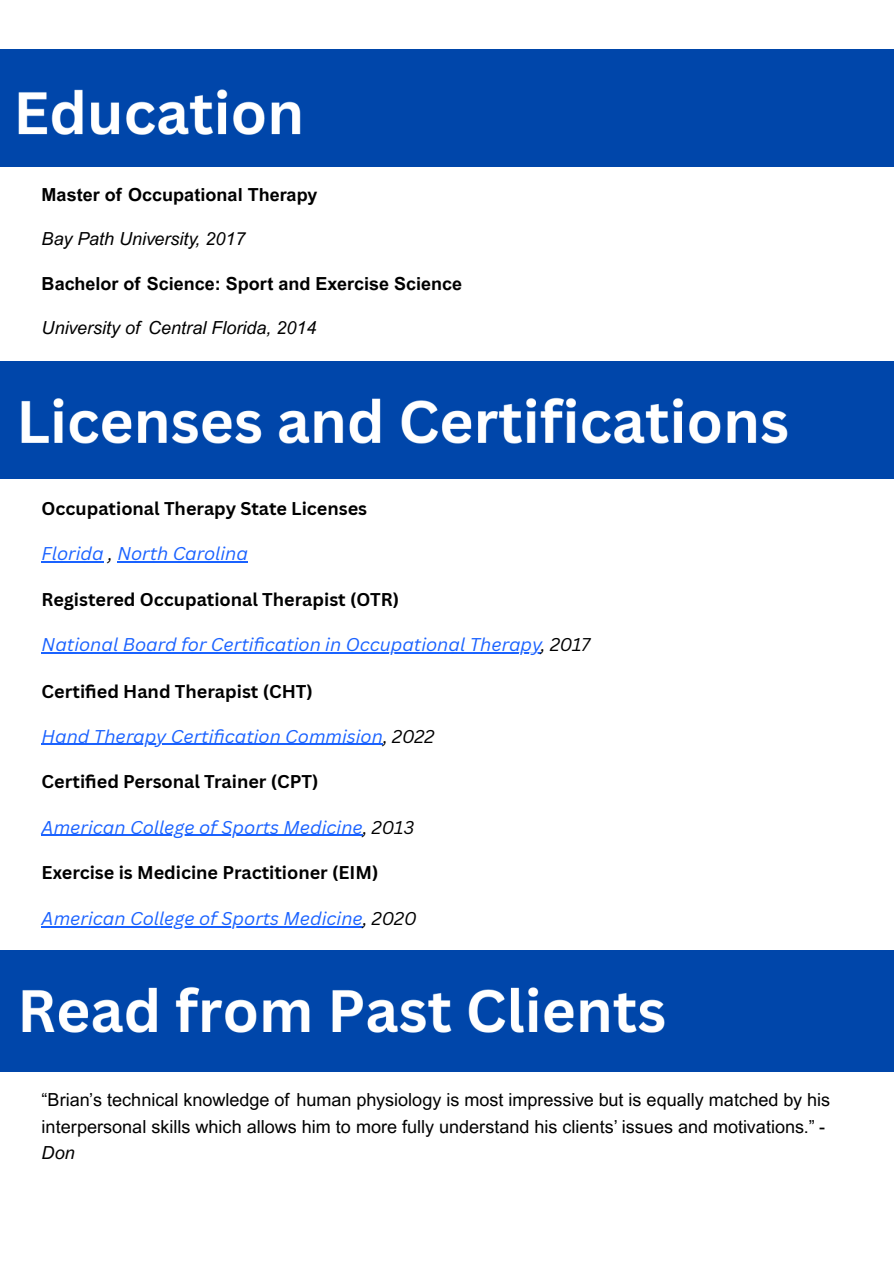
<style>
.page{position:relative;width:894px;height:1263px;background:#fff}
.page>*{position:absolute;margin:0;border:0;box-sizing:border-box;transform-origin:0 0}
.t1{font:italic 18px "Canva Sans";color:#1a62ff}
.t2{font:18px/26.4px "Arial MT Pro";color:#000}
.t3{font:700 18px "Canva Sans";color:#000}
.t4{font:700 18px "Arial MT Pro";color:#000}
.t5{font:italic 18px "Arial MT Pro";color:#000}
.s1{color:#000}
.s2{font-style:italic}
</style>
<div class="page">
<hr style="left:42px;top:561px;width:62px;height:2px;background:#1a62ff">
<hr style="left:117px;top:561px;width:131px;height:2px;background:#1a62ff">
<hr style="left:42px;top:653px;width:498px;height:1px;background:#1a62ff">
<hr style="left:42px;top:744px;width:341px;height:1px;background:#1a62ff">
<hr style="left:42px;top:835px;width:320px;height:1px;background:#1a62ff">
<hr style="left:42px;top:926px;width:320px;height:1px;background:#1a62ff">
<div style="left:0;top:50px;width:893px;height:116px;background:#0046aa"></div>
<img style="left:0;top:361px;width:893px;height:117px">
<img style="left:0;top:951px;width:893px;height:120px">
<p class="t4" style="left:42px;top:188px;width:277px">Master of Occupational Therapy</p>
<p class="t5" style="left:42px;top:232px;width:205px">Bay Path University, 2017</p>
<p class="t4" style="left:42px;top:277px;width:422px">Bachelor of Science: Sport and Exercise Science</p>
<p class="t5" style="left:42px;top:321px;width:276px">University of Central Florida, 2014</p>
<h1 class="t3" style="left:42px;top:496px;width:327px">Occupational Therapy State Licenses</h1>
<p class="t1" style="left:42px;top:541px;width:208px">Florida <span class="s1">,</span> North Carolina</p>
<h1 class="t3" style="left:42px;top:587px;width:359px">Registered Occupational Therapist (OTR)</h1>
<p class="t1" style="left:42px;top:632px;width:550px">National Board for Certification in Occupational Therapy<span class="s1">, 2017</span></p>
<h1 class="t3" style="left:42px;top:678px;width:273px">Certifi ed Hand Therapist (CHT)</h1>
<p class="t1" style="left:42px;top:723px;width:394px">Hand Therapy Certifi cation Commision<span class="s1">, 2022</span></p>
<h1 class="t3" style="left:42px;top:768px;width:278px">Certifi ed Personal Trainer (CPT)</h1>
<p class="t1" style="left:42px;top:814px;width:374px">American College of Sports Medicine<span class="s1">, 2013</span></p>
<h1 class="t3" style="left:42px;top:859px;width:338px">Exercise is Medicine Practitioner (EIM)</h1>
<p class="t1" style="left:42px;top:906px;width:376px">American College of Sports Medicine<span class="s1">, 2020</span></p>
<p class="t2" style="left:42px;top:1089px;width:789px">“Brian’s technical knowledge of human physiology is most impressive but is equally matched by his interpersonal skills which allows him to more fully understand his clients’ issues and motivations.” -<br><span class="s2">Don</span></p>
</div>
